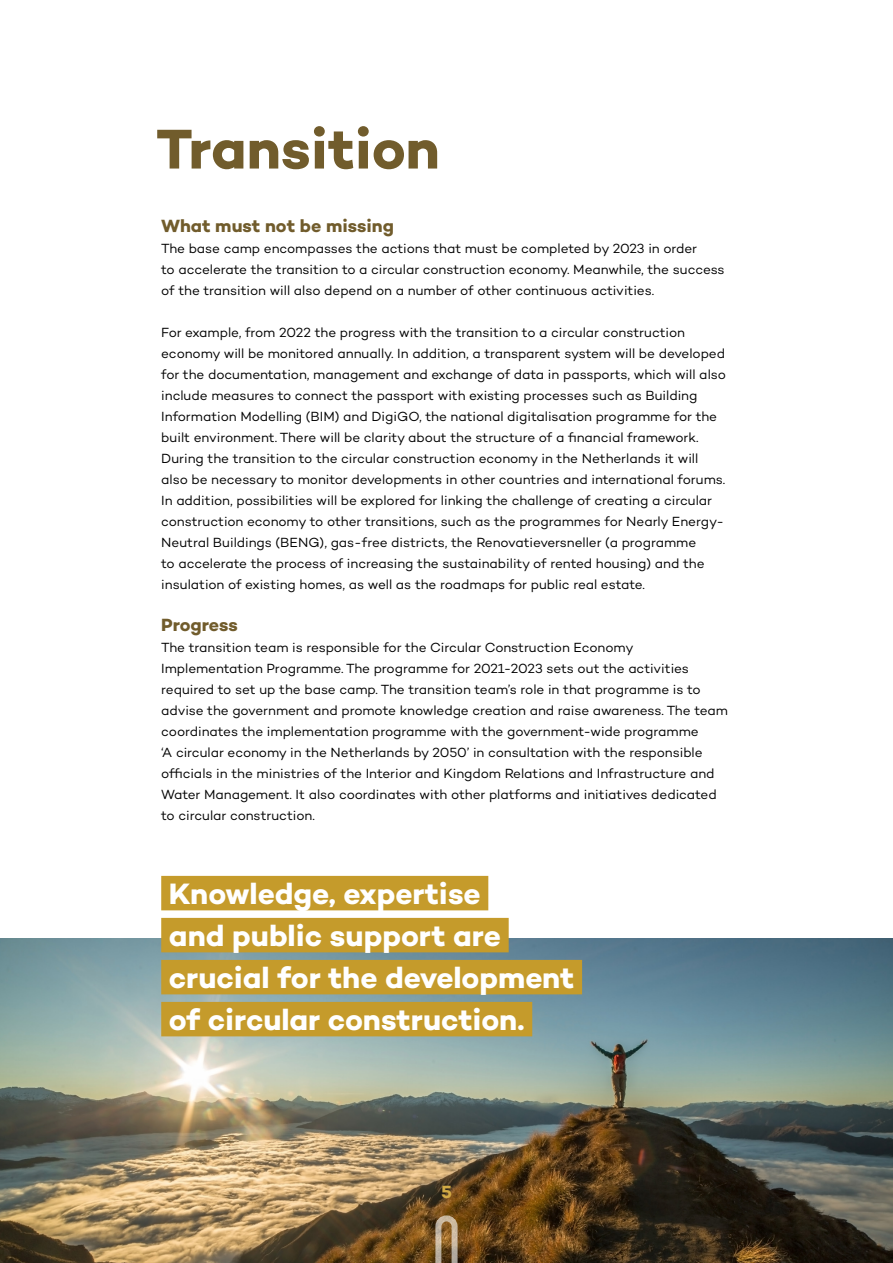
<style>
.page{position:relative;width:893px;height:1263px;background:#fff}
.page>*{position:absolute;margin:0;border:0;box-sizing:border-box;transform-origin:0 0}
.t1{font:700 57px "Campton";color:#715c2c}
.t2{font:700 30px/42px "Campton";color:#fff}
.t3{font:700 18px "Campton";color:#715c2c}
.t4{font:700 18px "Campton";color:#d3ab45}
.t5{font:13.5px/21px "Campton";letter-spacing:-.005em;color:#000}
</style>
<div class="page">
<img style="left:0;top:939px;width:893px;height:324px">
<div style="left:161px;top:876px;width:327px;height:34px;background:#c59b2b"></div>
<div style="left:161px;top:918px;width:348px;height:34px;background:#c59b2b"></div>
<div style="left:161px;top:960px;width:421px;height:34px;background:#c59b2b"></div>
<div style="left:161px;top:1002px;width:371px;height:34px;background:#c59b2b"></div>
<svg style="left:434px;top:1214px;width:25px;height:49px"></svg>
<h1 class="t1" style="left:156px;top:113px;width:286px">Transition</h1>
<h3 class="t3" style="left:161px;top:214px;width:234px">What must not be missing</h3>
<p class="t5" style="left:161px;top:237px;width:565px">The base camp encompasses the actions that must be completed by 2023 in order<br>to accelerate the transition to a circular construction economy. Meanwhile, the success of the transition will also depend on a number of other continuous activities.</p>
<p class="t5" style="left:161px;top:321px;width:566px">For example, from 2022 the progress with the transition to a circular construction economy will be monitored annually. In addition, a transparent system will be developed for the documentation, management and exchange of data in passports, which will also include measures to connect the passport with existing processes such as Building Information Modelling (BIM) and DigiGO, the national digitalisation programme for the built environment. There will be clarity about the structure of a financial framework.<br>During the transition to the circular construction economy in the Netherlands it will also be necessary to monitor developments in other countries and international forums.<br>In addition, possibilities will be explored for linking the challenge of creating a circular construction economy to other transitions, such as the programmes for Nearly Energy-Neutral Buildings (BENG), gas-free districts, the Renovatieversneller (a programme<br>to accelerate the process of increasing the sustainability of rented housing) and the insulation of existing homes, as well as the roadmaps for public real estate.</p>
<h3 class="t3" style="left:161px;top:613px;width:78px">Progress</h3>
<p class="t5" style="left:161px;top:636px;width:568px">The transition team is responsible for the Circular Construction Economy Implementation Programme. The programme for 2021-2023 sets out the activities required to set up the base camp. The transition team’s role in that programme is to advise the government and promote knowledge creation and raise awareness. The team coordinates the implementation programme with the government-wide programme<br>‘A circular economy in the Netherlands by 2050’ in consultation with the responsible officials in the ministries of the Interior and Kingdom Relations and Infrastructure and Water Management. It also coordinates with other platforms and initiatives dedicated to circular construction.</p>
<h2 class="t2" style="left:169px;top:872px;width:407px">Knowledge, expertise<br>and public support are crucial for the development of circular construction.</h2>
<h3 class="t4" style="left:441px;top:1180px;width:12px">5</h3>
</div>
